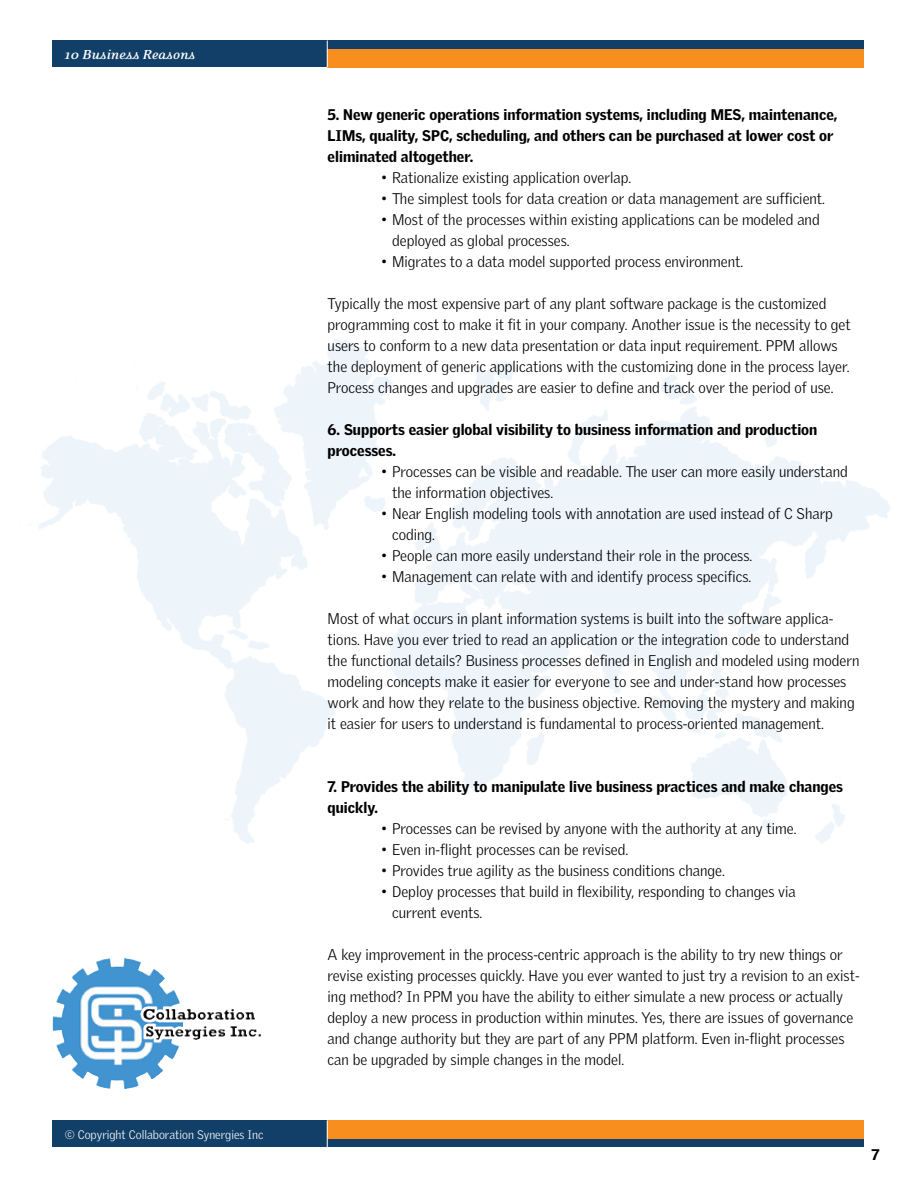
<style>
.page{position:relative;width:918px;height:1188px;background:#fff}
.page>*{position:absolute;margin:0;border:0;box-sizing:border-box;transform-origin:0 0}
.t1{font:300 15px/21px "Griffith Gothic";color:#000}
.t2{font:900 15px/21px "Griffith Gothic";color:#000}
.t3{font:italic 700 15px "Eidetic Neo";color:#fff}
.t4{font:300 12px "Griffith Gothic";color:#fff}
</style>
<div class="page">
<img style="left:71px;top:958px;width:53px;height:34px">
<div style="left:53px;top:1120px;width:811px;height:28px;background:#113f67"></div>
<div style="left:328px;top:1120px;width:536px;height:19px;background:#f78e1e"></div>
<svg style="left:327px;top:1120px;width:1px;height:28px"></svg>
<div style="left:53px;top:40px;width:811px;height:28px;background:#113f67"></div>
<div style="left:328px;top:49px;width:536px;height:19px;background:#f78e1e"></div>
<svg style="left:327px;top:40px;width:1px;height:28px"></svg>
<p class="t3" style="left:65px;top:47px;width:132px">10 Business Reasons</p>
<p class="t4" style="left:65px;top:1128px;width:200px">© Copyright Collaboration Synergies Inc</p>
<p class="t2" style="left:328px;top:104px;width:511px">5. New generic operations information systems, including MES, maintenance,<br>LIMs, quality, SPC, scheduling, and others can be purchased at lower cost or eliminated altogether.</p>
<p class="t1" style="left:382px;top:167px;width:251px">• Rationalize existing application overlap.</p>
<p class="t1" style="left:382px;top:188px;width:445px">• The simplest tools for data creation or data management are sufficient.</p>
<p class="t1" style="left:392px;top:209px;width:429px;text-indent:-10px">• Most of the processes within existing applications can be modeled and deployed as global processes.</p>
<p class="t1" style="left:382px;top:251px;width:363px">• Migrates to a data model supported process environment.</p>
<p class="t1" style="left:328px;top:293px;width:525px">Typically the most expensive part of any plant software package is the customized programming cost to make it fit in your company. Another issue is the necessity to get users to conform to a new data presentation or data input requirement. PPM allows the deployment of generic applications with the customizing done in the process layer.<br>Process changes and upgrades are easier to define and track over the period of use.</p>
<p class="t2" style="left:328px;top:419px;width:491px">6. Supports easier global visibility to business information and production processes.</p>
<p class="t1" style="left:392px;top:461px;width:457px;text-indent:-10px">• Processes can be visible and readable. The user can more easily understand the information objectives.</p>
<p class="t1" style="left:392px;top:503px;width:442px;text-indent:-10px">• Near English modeling tools with annotation are used instead of C Sharp coding.</p>
<p class="t1" style="left:382px;top:545px;width:372px">• People can more easily understand their role in the process.</p>
<p class="t1" style="left:382px;top:566px;width:371px">• Management can relate with and identify process specifics.</p>
<p class="t1" style="left:328px;top:608px;width:533px">Most of what occurs in plant information systems is built into the software applica&shy;tions. Have you ever tried to read an application or the integration code to understand the functional details? Business processes defined in English and modeled using modern modeling concepts make it easier for everyone to see and under-stand how processes work and how they relate to the business objective. Removing the mystery and making it easier for users to understand is fundamental to process-oriented management.</p>
<p class="t2" style="left:328px;top:776px;width:517px">7. Provides the ability to manipulate live business practices and make changes quickly.</p>
<p class="t1" style="left:382px;top:818px;width:416px">• Processes can be revised by anyone with the authority at any time.</p>
<p class="t1" style="left:382px;top:839px;width:248px">• Even in-flight processes can be revised.</p>
<p class="t1" style="left:382px;top:860px;width:345px">• Provides true agility as the business conditions change.</p>
<p class="t1" style="left:392px;top:881px;width:405px;text-indent:-10px">• Deploy processes that build in flexibility, responding to changes via current events.</p>
<p class="t1" style="left:328px;top:944px;width:534px">A key improvement in the process-centric approach is the ability to try new things or revise existing processes quickly. Have you ever wanted to just try a revision to an exist&shy;ing method? In PPM you have the ability to either simulate a new process or actually deploy a new process in production within minutes. Yes, there are issues of governance and change authority but they are part of any PPM platform. Even in-flight processes can be upgraded by simple changes in the model.</p>
<p class="t2" style="left:872px;top:1143px;width:10px">7</p>
</div>
